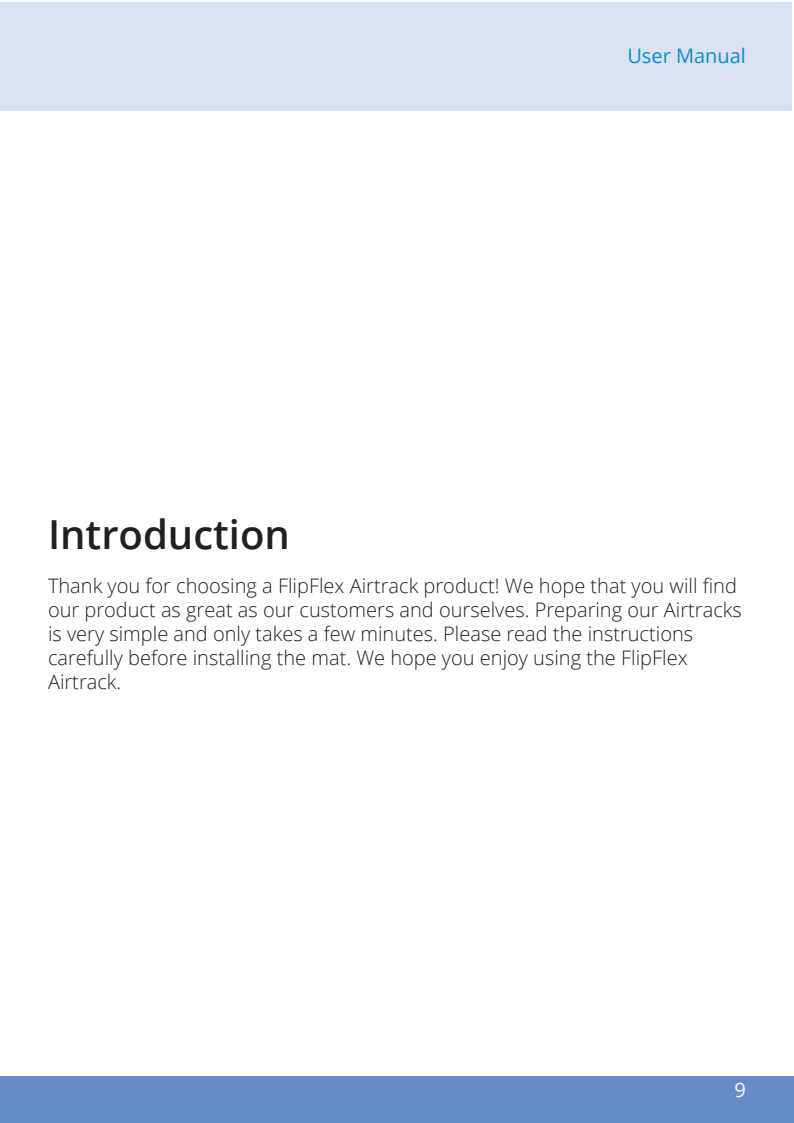
<style>
.page{position:relative;width:794px;height:1123px;background:#fff}
.page>*{position:absolute;margin:0;border:0;box-sizing:border-box;transform-origin:0 0}
.t1{font:600 40px "Open Sans";color:#231f20}
.t2{font:300 20px/24px "Open Sans";color:#231f20}
.t3{font:20px "Open Sans";color:#0691cf}
.t4{font:20px "Open Sans";color:#fff}
</style>
<div class="page">
<div style="left:0;top:2px;width:792px;height:108px;background:#dae2f2"></div>
<div style="left:0;top:1076px;width:794px;height:47px;background:#668cc8"></div>
<p class="t3" style="left:627px;top:48px;width:120px">User Manual</p>
<h1 class="t1" style="left:48px;top:518px;width:243px">Introduction</h1>
<p class="t2" style="left:48px;top:573px;width:695px">Thank you for choosing a FlipFlex Airtrack product! We hope that you will find our product as great as our customers and ourselves. Preparing our Airtracks is very simple and only takes a few minutes. Please read the instructions carefully before installing the mat. We hope you enjoy using the FlipFlex Airtrack.</p>
<p class="t4" style="left:734px;top:1081px;width:13px">9</p>
</div>
